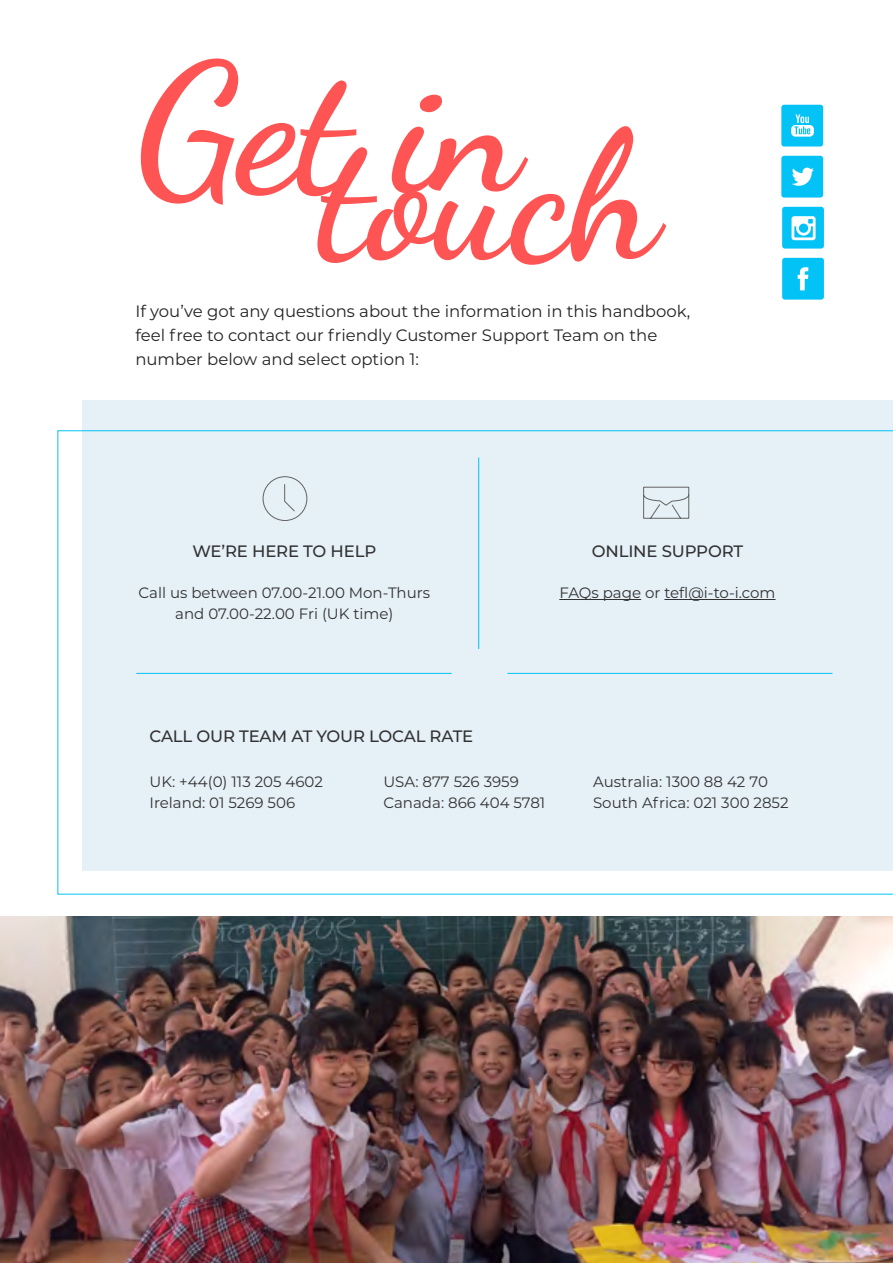
<style>
.page{position:relative;width:893px;height:1263px;background:#fff}
.page>*{position:absolute;margin:0;border:0;box-sizing:border-box;transform-origin:0 0}
.t1{font:700 180px "Dancing Script";letter-spacing:-.01em;color:#fe5454}
.t2{font:16.5px/24px "Montserrat";color:#222323}
.t3{font:500 16.5px "Montserrat";letter-spacing:-.01em;color:#323232}
.t4{font:15px/21px "Montserrat";color:#333232}
</style>
<div class="page">
<svg style="left:782px;top:258px;width:42px;height:42px;background:#1cc8f6"></svg>
<svg style="left:782px;top:207px;width:42px;height:42px"></svg>
<svg style="left:781px;top:156px;width:42px;height:42px;background:#2bcbf7"></svg>
<svg style="left:781px;top:105px;width:42px;height:42px;background:#2bcbf7"></svg>
<div style="left:82px;top:400px;width:811px;height:470px;background:#e5f0f7"></div>
<svg style="left:57px;top:430px;width:836px;height:464px"></svg>
<img style="left:0;top:916px;width:893px;height:347px">
<h1 class="t1" style="left:135px;top:-9px;width:387px">Get in</h1>
<h1 class="t1" style="left:319px;top:58px;width:341px">touch</h1>
<p class="t2" style="left:135px;top:299px;width:556px">If you’ve got any questions about the information in this handbook, feel free to contact our friendly Customer Support Team on the number below and select option 1:</p>
<p class="t3" style="left:192px;top:540px;width:185px">WE’RE HERE TO HELP</p>
<p class="t4" style="left:139px;top:582px;width:293px;text-align:center">Call us between 07.00-21.00 Mon-Thurs and 07.00-22.00 Fri (UK time)</p>
<p class="t3" style="left:592px;top:540px;width:153px">ONLINE SUPPORT</p>
<p class="t4" style="left:559px;top:582px;width:218px">FAQs page or tefl@i-to-i.com</p>
<p class="t3" style="left:150px;top:724px;width:325px">CALL OUR TEAM AT YOUR LOCAL RATE</p>
<p class="t4" style="left:150px;top:771px;width:175px">UK: +44(0) 113 205 4602<br>Ireland: 01 5269 506</p>
<p class="t4" style="left:383px;top:771px;width:163px">USA: 877 526 3959<br>Canada: 866 404 5781</p>
<p class="t4" style="left:593px;top:770px;width:197px">Australia: 1300 88 42 70<br>South Africa: 021 300 2852</p>
</div>
